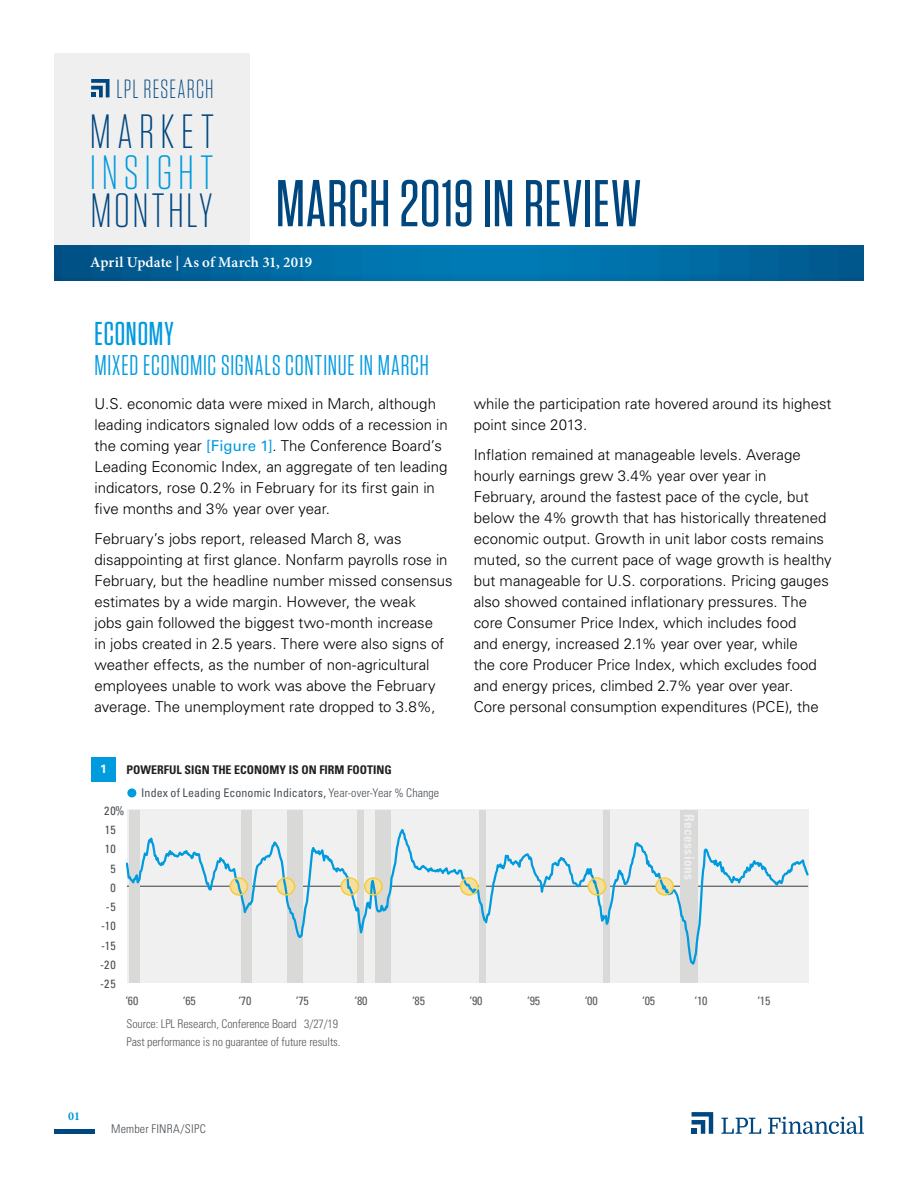
<style>
.page{position:relative;width:918px;height:1188px;background:#fff}
.page>*{position:absolute;margin:0;border:0;box-sizing:border-box;transform-origin:0 0}
.t1{font:500 66px "Tungsten Narrow";letter-spacing:.015em;color:#00467f}
.t2{font:300 48px "Tungsten Narrow";letter-spacing:.065em;color:#00467f;scale:1.04 1}
.t3{font:300 48px "Tungsten Narrow";letter-spacing:.115em;color:#009ade;scale:1.04 1}
.t4{font:500 33px "Tungsten Narrow";letter-spacing:.03em;color:#009ade}
.t5{font:28.5px "Tungsten Narrow";letter-spacing:.025em;color:#009ade}
.t6{font:300 26.25px "Tungsten Narrow";letter-spacing:.045em;color:#00467f}
.t7{font:300 15px/21px "Univers LT Std";color:#000}
.t8{font:600 15px "Minion Pro";color:#fff}
.t9{font:700 condensed 13.5px "Univers LT Std";letter-spacing:.025em;color:#f0f0f0}
.t10{font:300 condensed 12px/18.9px "Univers LT Std";letter-spacing:-.01em;color:#5a5a5d}
.t11{font:condensed 12px "Univers LT Std";letter-spacing:.01em;color:#484f55}
.t12{font:700 condensed 12px "Univers LT Std";color:#221f1f}
.t13{font:condensed 12px "Univers LT Std";letter-spacing:-.01em;color:#595a5a}
.t14{font:300 condensed 12px "Univers LT Std";letter-spacing:.015em;color:#4a4f54}
.t15{font:700 12px "Minion Pro";color:#0098d8}
.t16{font:700 12px "Univers LT Std";color:#fff}
.s1{font-weight:400;color:#009ade}
.s2{font-weight:300}
</style>
<div class="page">
<div style="left:54px;top:54px;width:195px;height:196px;background:#efeff0"></div>
<svg style="left:91px;top:79px;width:19px;height:18px"></svg>
<hr style="left:54px;top:1130px;width:40px;height:4px;background:#00467f">
<svg style="left:692px;top:1112px;width:21px;height:22px"></svg>
<svg style="left:721px;top:1118px;width:40px;height:16px"></svg>
<svg style="left:768px;top:1116px;width:96px;height:18px"></svg>
<img style="left:54px;top:245px;width:810px;height:35px">
<div style="left:127px;top:809px;width:681px;height:174px;background:#f0f0f0"></div>
<div style="left:130px;top:810px;width:10px;height:173px;background:#d9d9d8"></div>
<div style="left:241px;top:810px;width:11px;height:173px;background:#d9d9d8"></div>
<div style="left:358px;top:810px;width:6px;height:173px;background:#d9d9d8"></div>
<div style="left:479px;top:810px;width:7px;height:173px;background:#d9d9d8"></div>
<div style="left:603px;top:810px;width:7px;height:173px;background:#d9d9d8"></div>
<div style="left:680px;top:810px;width:18px;height:173px;background:#d9d9d8"></div>
<div style="left:287px;top:810px;width:16px;height:173px;background:#d9d9d8"></div>
<div style="left:375px;top:810px;width:16px;height:173px;background:#d9d9d8"></div>
<svg style="left:127px;top:824px;width:681px;height:143px"></svg>
<div style="left:229px;top:877px;width:19px;height:19px;border:1px solid #f3cd3f;border-radius:50%"></div>
<div style="left:277px;top:877px;width:18px;height:19px;border:1px solid #f3cd3f;border-radius:50%"></div>
<div style="left:340px;top:877px;width:19px;height:19px;border:1px solid #f3cd3f;border-radius:50%"></div>
<div style="left:460px;top:877px;width:19px;height:19px;border:1px solid #f3cd3f;border-radius:50%"></div>
<div style="left:588px;top:877px;width:18px;height:19px;border:1px solid #f3cd3f;border-radius:50%"></div>
<div style="left:655px;top:877px;width:19px;height:19px;border:1px solid #f3cd3f;border-radius:50%"></div>
<div style="left:364px;top:877px;width:19px;height:19px;border:1px solid #f3cd3f;border-radius:50%"></div>
<div style="left:127px;top:788px;width:9px;height:9px;background:#009ade;border-radius:50%"></div>
<div style="left:91px;top:757px;width:25px;height:24px;background:#009ade"></div>
<h3 class="t6" style="left:116px;top:76px;width:99px">LPL RESEARCH</h3>
<h2 class="t2" style="left:90px;top:108px;width:121px">MARKET</h2>
<h2 class="t3" style="left:90px;top:149px;width:120px">INSIGHT</h2>
<h2 class="t2" style="left:91px;top:187px;width:119px">MONTHLY</h2>
<h1 class="t1" style="left:276px;top:170px;width:367px">MARCH 2019 IN REVIEW</h1>
<p class="t8" style="left:90px;top:252px;width:223px">April Update | As of March 31, 2019</p>
<h3 class="t4" style="left:94px;top:317px;width:81px">ECONOMY</h3>
<h3 class="t5" style="left:94px;top:351px;width:336px">MIXED ECONOMIC SIGNALS CONTINUE IN MARCH</h3>
<p class="t7" style="left:94px;top:393px;width:355px">U.S. economic data were mixed in March, although leading indicators signaled low odds of a recession in the coming year <span class="s1">[Figure 1]</span>. The Conference Board’s Leading Economic Index, an aggregate of ten leading indicators, rose 0.2% in February for its first gain in five months and 3% year over year.</p>
<p class="t7" style="left:94px;top:528px;width:360px">February’s jobs report, released March 8, was disappointing at first glance. Nonfarm payrolls rose in February, but the headline number missed consensus estimates by a wide margin. However, the weak<br>jobs gain followed the biggest two-month increase<br>in jobs created in 2.5 years. There were also signs of weather effects, as the number of non-agricultural employees unable to work was above the February average. The unemployment rate dropped to 3.8%,</p>
<p class="t16" style="left:100px;top:762px;width:8px">1</p>
<p class="t12" style="left:127px;top:762px;width:267px">POWERFUL SIGN THE ECONOMY IS ON FIRM FOOTING</p>
<p class="t11" style="left:104px;top:803px;width:22px">20%</p>
<p class="t11" style="left:105px;top:822px;width:12px">15</p>
<p class="t11" style="left:105px;top:841px;width:12px">10</p>
<p class="t11" style="left:110px;top:861px;width:7px">5</p>
<p class="t11" style="left:110px;top:880px;width:7px">0</p>
<p class="t11" style="left:106px;top:899px;width:11px">-5</p>
<p class="t11" style="left:101px;top:918px;width:16px">-10</p>
<p class="t11" style="left:101px;top:938px;width:16px">-15</p>
<p class="t11" style="left:100px;top:957px;width:17px">-20</p>
<p class="t11" style="left:100px;top:976px;width:17px">-25</p>
<p class="t11" style="left:141px;top:785px;width:300px">Index of Leading Economic Indicators, <span class="s2">Year-over-Year % Change</span></p>
<p class="t7" style="left:474px;top:393px;width:359px">while the participation rate hovered around its highest point since 2013.</p>
<p class="t7" style="left:474px;top:444px;width:360px">Inflation remained at manageable levels. Average hourly earnings grew 3.4% year over year in February, around the fastest pace of the cycle, but below the 4% growth that has historically threatened economic output. Growth in unit labor costs remains muted, so the current pace of wage growth is healthy but manageable for U.S. corporations. Pricing gauges also showed contained inflationary pressures. The core Consumer Price Index, which includes food<br>and energy, increased 2.1% year over year, while<br>the core Producer Price Index, which excludes food and energy prices, climbed 2.7% year over year.<br>Core personal consumption expenditures (PCE), the</p>
<p class="t9" style="left:697px;top:814px;width:67px;rotate:90deg">Recessions</p>
<p class="t13" style="left:125px;top:993px;width:15px">‘60</p>
<p class="t13" style="left:183px;top:993px;width:15px">‘65</p>
<p class="t13" style="left:238px;top:993px;width:15px">‘70</p>
<p class="t13" style="left:296px;top:993px;width:15px">‘75</p>
<p class="t13" style="left:355px;top:993px;width:15px">‘80</p>
<p class="t13" style="left:412px;top:993px;width:15px">‘85</p>
<p class="t13" style="left:470px;top:993px;width:15px">‘90</p>
<p class="t13" style="left:527px;top:993px;width:15px">‘95</p>
<p class="t13" style="left:585px;top:993px;width:15px">‘00</p>
<p class="t13" style="left:642px;top:993px;width:15px">‘05</p>
<p class="t13" style="left:695px;top:993px;width:15px">‘10</p>
<p class="t13" style="left:757px;top:993px;width:15px">‘15</p>
<p class="t10" style="left:127px;top:1014px;width:215px">Source: LPL Research, Conference Board 3/27/19<br>Past performance is no guarantee of future results.</p>
<p class="t15" style="left:68px;top:1108px;width:13px">01</p>
<p class="t14" style="left:111px;top:1122px;width:96px">Member FINRA/SIPC</p>
</div>
